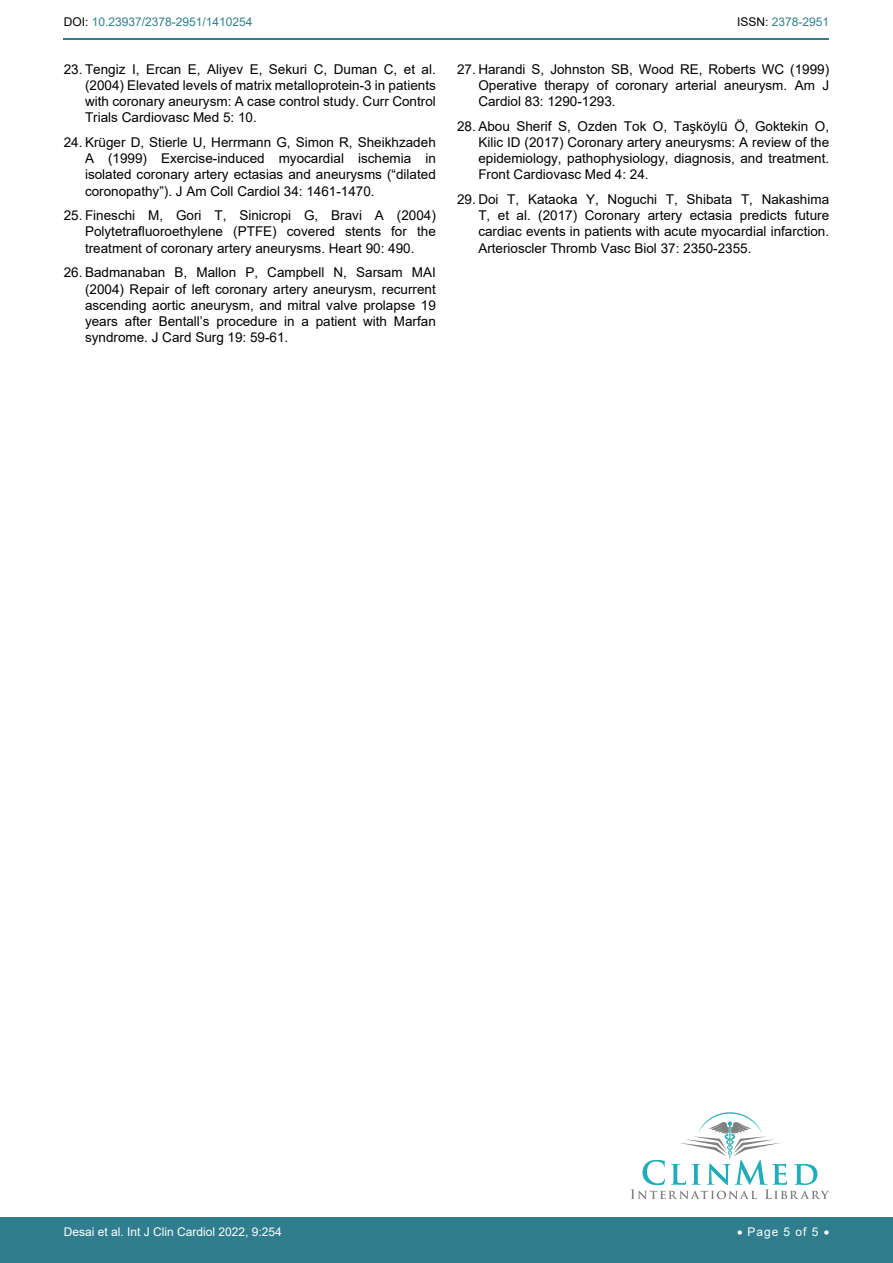
<style>
.page{position:relative;width:893px;height:1263px;background:#fff}
.page>*{position:absolute;margin:0;border:0;box-sizing:border-box;transform-origin:0 0}
.t1{font:13.5px/16.2px "Arial";color:#000;text-align:justify}
.t2{font:12px "Arial";color:#fff}
.t3{font:12px "Arial";color:#30808d}
.s1{color:#000}
</style>
<div class="page">
<div style="left:0;top:1217px;width:893px;height:46px;background:#307d8d"></div>
<hr style="left:64px;top:38px;width:765px;height:2px;background:#30808d">
<svg style="left:631px;top:1112px;width:198px;height:87px"></svg>
<p class="t3" style="left:64px;top:14px;width:190px"><span class="s1">DOI:</span> 10.23937/2378-2951/1410254</p>
<p class="t3" style="left:737px;top:14px;width:94px"><span class="s1">ISSN:</span> 2378-2951</p>
<p class="t1" style="left:85px;top:61px;width:352px;text-indent:-21px">23. Tengiz I, Ercan E, Aliyev E, Sekuri C, Duman C, et al. (2004) Elevated levels of matrix metalloprotein-3 in patients with coronary aneurysm: A case control study. Curr Control Trials Cardiovasc Med 5: 10.</p>
<p class="t1" style="left:85px;top:134px;width:352px;text-indent:-21px">24. Krüger D, Stierle U, Herrmann G, Simon R, Sheikhzadeh A (1999) Exercise-induced myocardial ischemia in isolated coronary artery ectasias and aneurysms (“dilated coronopathy”). J Am Coll Cardiol 34: 1461-1470.</p>
<p class="t1" style="left:85px;top:207px;width:352px;text-indent:-21px">25. Fineschi M, Gori T, Sinicropi G, Bravi A (2004)<br>Polytetrafluoroethylene (PTFE) covered stents for the treatment of coronary artery aneurysms. Heart 90: 490.</p>
<p class="t1" style="left:85px;top:264px;width:352px;text-indent:-21px">26. Badmanaban B, Mallon P, Campbell N, Sarsam MAI (2004) Repair of left coronary artery aneurysm, recurrent ascending aortic aneurysm, and mitral valve prolapse 19 years after Bentall’s procedure in a patient with Marfan syndrome. J Card Surg 19: 59-61.</p>
<p class="t1" style="left:478px;top:61px;width:352px;text-indent:-21px">27. Harandi S, Johnston SB, Wood RE, Roberts WC (1999)<br>Operative therapy of coronary arterial aneurysm. Am J Cardiol 83: 1290-1293.</p>
<p class="t1" style="left:478px;top:118px;width:352px;text-indent:-21px">28. Abou Sherif S, Ozden Tok O, Taşköylü Ö, Goktekin O, Kilic ID (2017) Coronary artery aneurysms: A review of the epidemiology, pathophysiology, diagnosis, and treatment.<br>Front Cardiovasc Med 4: 24.</p>
<p class="t1" style="left:478px;top:191px;width:352px;text-indent:-21px">29. Doi T, Kataoka Y, Noguchi T, Shibata T, Nakashima T, et al. (2017) Coronary artery ectasia predicts future cardiac events in patients with acute myocardial infarction.<br>Arterioscler Thromb Vasc Biol 37: 2350-2355.</p>
<p class="t2" style="left:64px;top:1223px;width:220px">Desai et al. Int J Clin Cardiol 2022, 9:254</p>
<p class="t2" style="left:737px;top:1223px;width:94px">• Page 5 of 5 •</p>
</div>
